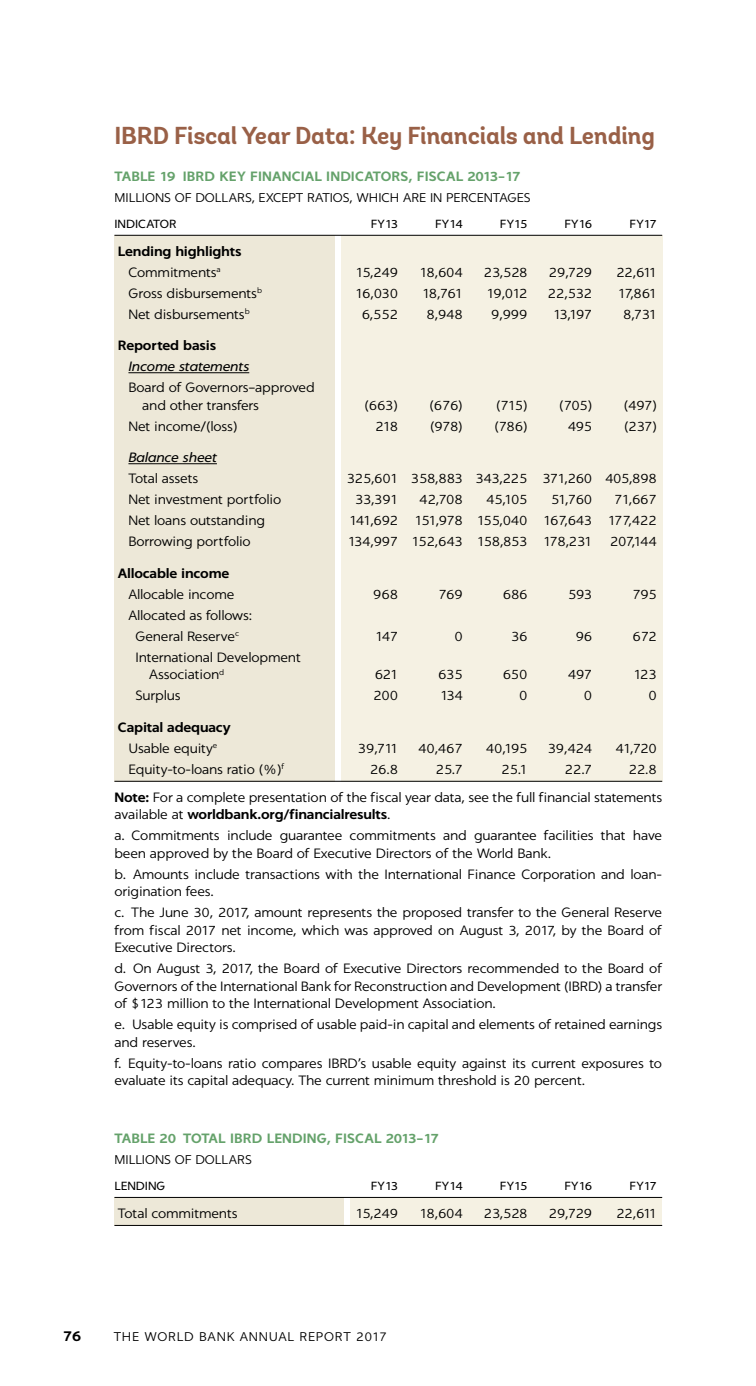
<style>
.page{position:relative;width:756px;height:1386px;background:#fff}
.page>*{position:absolute;margin:0;border:0;box-sizing:border-box;transform-origin:0 0}
.t1{font:700 24.5px "Andes";letter-spacing:-.01em;color:#996047}
.t2{font:600 14.88px "Ortodoxa";color:#000}
.t3{font:300 14px/17.5px "Ortodoxa";letter-spacing:-.01em;color:#000}
.t4{font:600 14px/21px "Ortodoxa";letter-spacing:-.01em;color:#000}
.t5{font:600 14px "Ortodoxa";letter-spacing:.01em;color:#65a26b}
.t6{font:300 14px "Ortodoxa";letter-spacing:-.035em;color:#000}
.t7{font:italic 14px "Ortodoxa";letter-spacing:-.01em;color:#000}
.t8{font:300 13.12px "Ortodoxa";color:#000}
.t9{font:300 13.12px "Ortodoxa";letter-spacing:.06em;color:#000}
.t10{font:12.25px "Ortodoxa";letter-spacing:-.005em;color:#000}
.s1{font-weight:300}
.s2{font-weight:600}
</style>
<div class="page">
<div style="left:341px;top:235px;width:321px;height:547px;background:#f5f1e3"></div>
<div style="left:114px;top:235px;width:221px;height:547px;background:#ede8d8"></div>
<hr style="left:114px;top:235px;width:548px;height:1px;background:#000">
<hr style="left:128px;top:372px;width:121px;height:1px;background:#000">
<hr style="left:128px;top:463px;width:89px;height:1px;background:#000">
<hr style="left:114px;top:781px;width:548px;height:1px;background:#000">
<div style="left:351px;top:1197px;width:311px;height:29px;background:#f5f1e3"></div>
<div style="left:114px;top:1197px;width:230px;height:29px;background:#ede8d8"></div>
<hr style="left:114px;top:1197px;width:548px;height:1px;background:#000">
<hr style="left:114px;top:1225px;width:548px;height:1px;background:#000">
<h1 class="t1" style="left:114px;top:121px;width:542px">IBRD Fiscal Year Data: Key Financials and Lending</h1>
<p class="t5" style="left:115px;top:168px;width:408px">TABLE 19 IBRD KEY FINANCIAL INDICATORS, FISCAL 2013–17</p>
<p class="t8" style="left:115px;top:190px;width:418px">MILLIONS OF DOLLARS, EXCEPT RATIOS, WHICH ARE IN PERCENTAGES</p>
<p class="t10" style="left:115px;top:217px;width:64px">INDICATOR</p>
<p class="t10" style="left:371px;top:217px;width:29px">FY13</p>
<p class="t10" style="left:435px;top:217px;width:29px">FY14</p>
<p class="t10" style="left:500px;top:217px;width:29px">FY15</p>
<p class="t10" style="left:564px;top:217px;width:29px">FY16</p>
<p class="t10" style="left:630px;top:217px;width:29px">FY17</p>
<p class="t4" style="left:128px;top:241px;width:115px;text-indent:-10px">Lending highlights<br><span class="s1">Commitments</span><sup>a</sup></p>
<p class="t3" style="left:355px;top:264px;width:44px">15,249</p>
<p class="t3" style="left:419px;top:264px;width:45px">18,604</p>
<p class="t3" style="left:484px;top:264px;width:45px">23,528</p>
<p class="t3" style="left:549px;top:264px;width:45px">29,729</p>
<p class="t3" style="left:616px;top:264px;width:42px">22,611</p>
<p class="t3" style="left:128px;top:285px;width:135px">Gross disbursements<sup>b</sup></p>
<p class="t3" style="left:355px;top:285px;width:45px">16,030</p>
<p class="t3" style="left:422px;top:285px;width:43px">18,761</p>
<p class="t3" style="left:486px;top:285px;width:43px">19,012</p>
<p class="t3" style="left:548px;top:285px;width:46px">22,532</p>
<p class="t3" style="left:617px;top:285px;width:41px">17,861</p>
<p class="t3" style="left:128px;top:306px;width:123px">Net disbursements<sup>b</sup></p>
<p class="t3" style="left:362px;top:306px;width:38px">6,552</p>
<p class="t3" style="left:427px;top:306px;width:38px">8,948</p>
<p class="t3" style="left:491px;top:306px;width:38px">9,999</p>
<p class="t3" style="left:553px;top:306px;width:41px">13,197</p>
<p class="t3" style="left:623px;top:306px;width:35px">8,731</p>
<p class="t4" style="left:118px;top:335px;width:100px">Reported basis</p>
<p class="t7" style="left:128px;top:359px;width:122px">Income statements</p>
<p class="t3" style="left:142px;top:379px;width:174px;text-indent:-14px">Board of Governors–approved and other transfers</p>
<p class="t3" style="left:364px;top:397px;width:35px">(663)</p>
<p class="t3" style="left:429px;top:397px;width:35px">(676)</p>
<p class="t3" style="left:496px;top:397px;width:33px">(715)</p>
<p class="t3" style="left:559px;top:397px;width:35px">(705)</p>
<p class="t3" style="left:624px;top:397px;width:35px">(497)</p>
<p class="t3" style="left:128px;top:418px;width:111px">Net income/(loss)</p>
<p class="t3" style="left:376px;top:418px;width:24px">218</p>
<p class="t3" style="left:430px;top:418px;width:34px">(978)</p>
<p class="t3" style="left:494px;top:418px;width:35px">(786)</p>
<p class="t3" style="left:568px;top:418px;width:26px">495</p>
<p class="t3" style="left:624px;top:418px;width:34px">(237)</p>
<p class="t7" style="left:128px;top:450px;width:90px">Balance sheet</p>
<p class="t3" style="left:128px;top:470px;width:71px">Total assets</p>
<p class="t3" style="left:347px;top:470px;width:312px">325,601 358,883 343,225 371,260 405,898</p>
<p class="t3" style="left:128px;top:491px;width:154px">Net investment portfolio</p>
<p class="t3" style="left:355px;top:491px;width:44px">33,391</p>
<p class="t3" style="left:419px;top:491px;width:45px">42,708</p>
<p class="t3" style="left:486px;top:491px;width:43px">45,105</p>
<p class="t3" style="left:551px;top:491px;width:43px">51,760</p>
<p class="t3" style="left:614px;top:491px;width:44px">71,667</p>
<p class="t3" style="left:128px;top:512px;width:138px">Net loans outstanding</p>
<p class="t6" style="left:349px;top:513px;width:310px">141,692 151,978 155,040 167,643 177,422</p>
<p class="t3" style="left:128px;top:533px;width:124px">Borrowing portfolio</p>
<p class="t6" style="left:347px;top:534px;width:246px">134,997 152,643 158,853 178,231</p>
<p class="t3" style="left:610px;top:533px;width:48px">207,144</p>
<p class="t4" style="left:118px;top:563px;width:113px">Allocable income</p>
<p class="t3" style="left:128px;top:586px;width:107px">Allocable income</p>
<p class="t3" style="left:373px;top:586px;width:26px">968</p>
<p class="t3" style="left:438px;top:586px;width:26px">769</p>
<p class="t3" style="left:503px;top:586px;width:26px">686</p>
<p class="t3" style="left:568px;top:586px;width:26px">593</p>
<p class="t3" style="left:632px;top:586px;width:26px">795</p>
<p class="t3" style="left:128px;top:605px;width:125px;line-height:21px;text-align:center">Allocated as follows:<br>General Reserve<sup>c</sup></p>
<p class="t3" style="left:375px;top:628px;width:25px">147</p>
<p class="t3" style="left:454px;top:628px;width:10px">0</p>
<p class="t3" style="left:511px;top:628px;width:18px">36</p>
<p class="t3" style="left:576px;top:628px;width:18px">96</p>
<p class="t3" style="left:632px;top:628px;width:26px">672</p>
<p class="t3" style="left:149px;top:649px;width:153px;text-indent:-14px">International Development<br>Association<sup>d</sup></p>
<p class="t3" style="left:375px;top:666px;width:25px">621</p>
<p class="t3" style="left:438px;top:666px;width:26px">635</p>
<p class="t3" style="left:503px;top:666px;width:26px">650</p>
<p class="t3" style="left:568px;top:666px;width:26px">497</p>
<p class="t3" style="left:633px;top:666px;width:25px">123</p>
<p class="t3" style="left:135px;top:687px;width:47px">Surplus</p>
<p class="t3" style="left:373px;top:687px;width:26px">200</p>
<p class="t3" style="left:440px;top:687px;width:25px">134</p>
<p class="t3" style="left:519px;top:687px;width:10px">0</p>
<p class="t3" style="left:584px;top:687px;width:10px">0</p>
<p class="t3" style="left:649px;top:687px;width:10px">0</p>
<p class="t4" style="left:118px;top:717px;width:114px;text-align:center">Capital adequacy<br><span class="s1">Usable equity</span><sup>e</sup></p>
<p class="t3" style="left:358px;top:740px;width:42px">39,711</p>
<p class="t3" style="left:418px;top:740px;width:46px">40,467</p>
<p class="t3" style="left:486px;top:740px;width:43px">40,195</p>
<p class="t3" style="left:548px;top:740px;width:46px">39,424</p>
<p class="t3" style="left:616px;top:740px;width:43px">41,720</p>
<p class="t3" style="left:128px;top:761px;width:157px">Equity-to-loans ratio (%)<sup>f</sup></p>
<p class="t3" style="left:370px;top:761px;width:29px">26.8</p>
<p class="t3" style="left:436px;top:761px;width:29px">25.7</p>
<p class="t3" style="left:502px;top:761px;width:27px">25.1</p>
<p class="t3" style="left:565px;top:761px;width:29px">22.7</p>
<p class="t3" style="left:114px;top:755px;width:549px;line-height:28px;text-indent:514px">22.8<br><span class="s2">Note:</span> For a complete presentation of the fiscal year data, see the full financial statements</p>
<p class="t3" style="left:114px;top:804px;width:549px;line-height:21px">available at <span class="s2">worldbank.org/financialresults</span>.<br>a. Commitments include guarantee commitments and guarantee facilities that have</p>
<p class="t3" style="left:114px;top:843px;width:549px;line-height:21px">been approved by the Board of Executive Directors of the World Bank.<br>b. Amounts include transactions with the International Finance Corporation and loan-</p>
<p class="t3" style="left:114px;top:881px;width:549px;line-height:21px">origination fees.<br>c. The June 30, 2017, amount represents the proposed transfer to the General Reserve</p>
<p class="t3" style="left:114px;top:922px;width:549px">from fiscal 2017 net income, which was approved on August 3, 2017, by the Board of<br>Executive Directors.</p>
<p class="t3" style="left:114px;top:960px;width:549px;text-align:justify">d. On August 3, 2017, the Board of Executive Directors recommended to the Board of Governors of the International Bank for Reconstruction and Development (IBRD) a transfer of $123 million to the International Development Association.</p>
<p class="t3" style="left:114px;top:1016px;width:549px">e. Usable equity is comprised of usable paid-in capital and elements of retained earnings and reserves.</p>
<p class="t3" style="left:114px;top:1055px;width:549px">f. Equity-to-loans ratio compares IBRD’s usable equity against its current exposures to evaluate its capital adequacy. The current minimum threshold is 20 percent.</p>
<p class="t5" style="left:115px;top:1130px;width:326px">TABLE 20 TOTAL IBRD LENDING, FISCAL 2013–17</p>
<p class="t8" style="left:115px;top:1152px;width:139px">MILLIONS OF DOLLARS</p>
<p class="t10" style="left:115px;top:1179px;width:52px">LENDING</p>
<p class="t10" style="left:371px;top:1179px;width:29px">FY13</p>
<p class="t10" style="left:435px;top:1179px;width:29px">FY14</p>
<p class="t10" style="left:500px;top:1179px;width:29px">FY15</p>
<p class="t10" style="left:564px;top:1179px;width:29px">FY16</p>
<p class="t10" style="left:630px;top:1179px;width:29px">FY17</p>
<p class="t3" style="left:118px;top:1205px;width:121px">Total commitments</p>
<p class="t3" style="left:355px;top:1205px;width:44px">15,249</p>
<p class="t3" style="left:419px;top:1205px;width:45px">18,604</p>
<p class="t3" style="left:484px;top:1205px;width:45px">23,528</p>
<p class="t3" style="left:549px;top:1205px;width:45px">29,729</p>
<p class="t3" style="left:616px;top:1205px;width:42px">22,611</p>
<p class="t2" style="left:63px;top:1327px;width:20px">76</p>
<p class="t9" style="left:114px;top:1329px;width:275px">THE WORLD BANK ANNUAL REPORT 2017</p>
</div>
